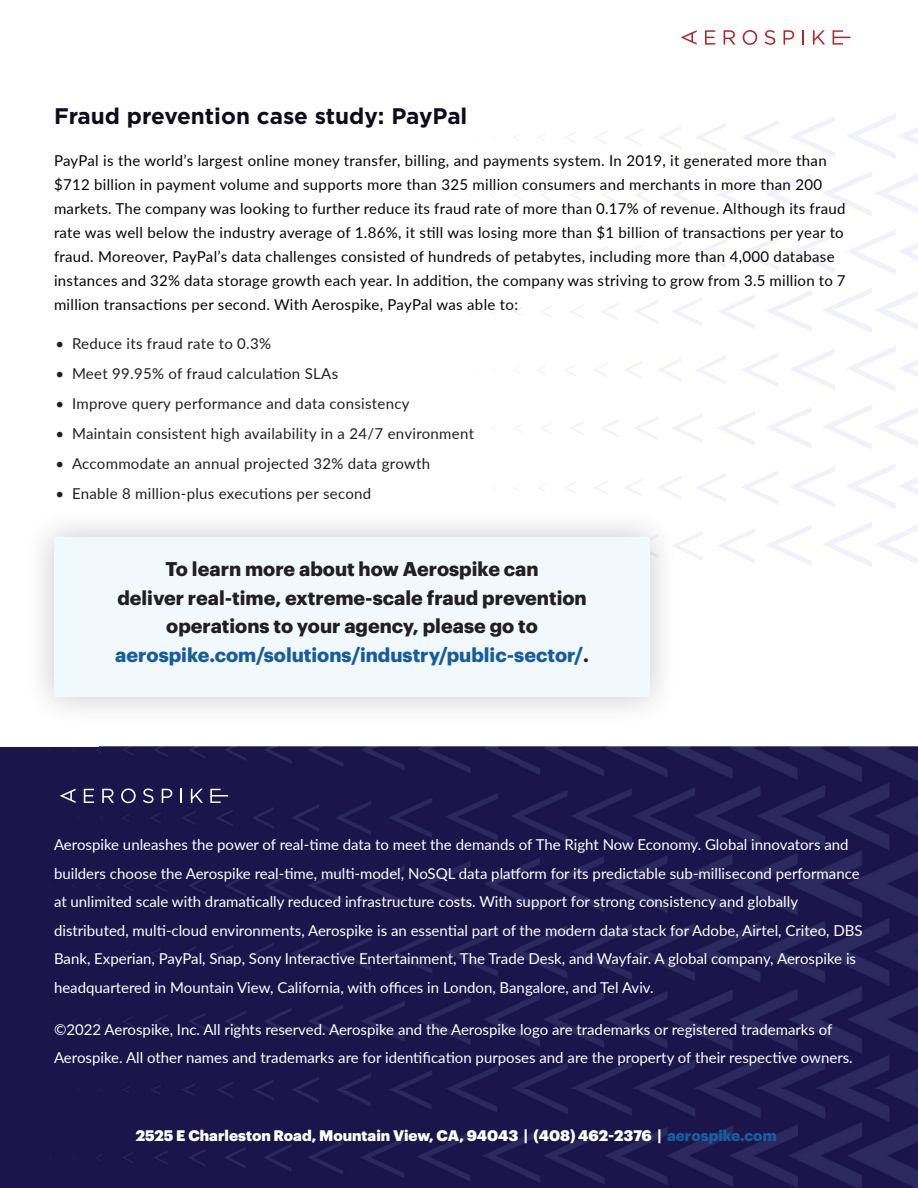
<style>
.page{position:relative;width:918px;height:1188px;background:#fff}
.page>*{position:absolute;margin:0;border:0;box-sizing:border-box;transform-origin:0 0}
.Body_text{font:700 22.5px "Gotham";color:#0d0b1d}
.Bullets{font:700 19.5px/28.5px "Graphik";color:#231f20;text-align:center}
.t1{font:15px/28.5px "Lato";color:#fff}
.Body_text-2{font:15px/24px "Lato";letter-spacing:.02em;color:#040503}
.t2{font:15px "Lato";letter-spacing:.02em;color:#231f20}
.t3{font:900 15px "Graphik";color:#fff}
.s1{color:#175d9e}
</style>
<div class="page">
<div style="left:24px;top:507px;width:655px;height:220px;background:#231f20;opacity:.25"></div>
<div style="left:54px;top:537px;width:595px;height:159px;background:#f1f9fd"></div>
<svg style="left:833px;top:30px;width:17px;height:15px"></svg>
<svg style="left:724px;top:30px;width:11px;height:15px"></svg>
<svg style="left:743px;top:30px;width:14px;height:15px"></svg>
<svg style="left:705px;top:30px;width:10px;height:15px"></svg>
<svg style="left:681px;top:30px;width:16px;height:15px"></svg>
<svg style="left:813px;top:30px;width:12px;height:15px"></svg>
<svg style="left:784px;top:30px;width:10px;height:15px"></svg>
<svg style="left:765px;top:30px;width:10px;height:15px"></svg>
<svg style="left:802px;top:30px;width:2px;height:15px"></svg>
<div style="left:0;top:747px;width:918px;height:441px;background:#1b154c"></div>
<img style="left:72px;top:747px;width:846px;height:441px">
<svg style="left:102px;top:789px;width:12px;height:14px"></svg>
<svg style="left:121px;top:788px;width:15px;height:15px"></svg>
<svg style="left:84px;top:789px;width:10px;height:14px"></svg>
<svg style="left:60px;top:789px;width:16px;height:14px"></svg>
<svg style="left:143px;top:789px;width:11px;height:14px"></svg>
<svg style="left:162px;top:788px;width:66px;height:15px"></svg>
<p class="Body_text" style="left:54px;top:103px;width:415px">Fraud prevention case study: PayPal</p>
<p class="Body_text-2" style="left:54px;top:148px;width:793px">PayPal is the world’s largest online money transfer, billing, and payments system. In 2019, it generated more than $712 billion in payment volume and supports more than 325 million consumers and merchants in more than 200 markets. The company was looking to further reduce its fraud rate of more than 0.17% of revenue. Although its fraud rate was well below the industry average of 1.86%, it still was losing more than $1 billion of transactions per year to fraud. Moreover, PayPal’s data challenges consisted of hundreds of petabytes, including more than 4,000 database instances and 32% data storage growth each year. In addition, the company was striving to grow from 3.5 million to 7 million transactions per second. With Aerospike, PayPal was able to:</p>
<p class="t2" style="left:56px;top:333px;width:217px">• Reduce its fraud rate to 0.3%</p>
<p class="t2" style="left:56px;top:363px;width:284px">• Meet 99.95% of fraud calculation SLAs</p>
<p class="t2" style="left:56px;top:393px;width:356px">• Improve query performance and data consistency</p>
<p class="t2" style="left:56px;top:423px;width:420px">• Maintain consistent high availability in a 24/7 environment</p>
<p class="t2" style="left:56px;top:453px;width:376px">• Accommodate an annual projected 32% data growth</p>
<p class="t2" style="left:56px;top:483px;width:317px">• Enable 8 million-plus executions per second</p>
<p class="Bullets" style="left:115px;top:553px;width:475px">To learn more about how Aerospike can<br>deliver real-time, extreme-scale fraud prevention operations to your agency, please go to <span class="s1">aerospike.com/solutions/industry/public-sector/</span>.</p>
<p class="t1" style="left:54px;top:830px;width:810px">Aerospike unleashes the power of real-time data to meet the demands of The Right Now Economy. Global innovators and builders choose the Aerospike real-time, multi-model, NoSQL data platform for its predictable sub-millisecond performance at unlimited scale with dramatically reduced infrastructure costs. With support for strong consistency and globally distributed, multi-cloud environments, Aerospike is an essential part of the modern data stack for Adobe, Airtel, Criteo, DBS Bank, Experian, PayPal, Snap, Sony Interactive Entertainment, The Trade Desk, and Wayfair. A global company, Aerospike is headquartered in Mountain View, California, with offices in London, Bangalore, and Tel Aviv.</p>
<p class="t1" style="left:54px;top:1014px;width:800px">©2022 Aerospike, Inc. All rights reserved. Aerospike and the Aerospike logo are trademarks or registered trademarks of<br>Aerospike. All other names and trademarks are for identification purposes and are the property of their respective owners.</p>
<p class="t3" style="left:136px;top:1124px;width:643px">2525 E Charleston Road, Mountain View, CA, 94043 | (408) 462-2376 | <span class="s1">aerospike.com</span></p>
</div>
